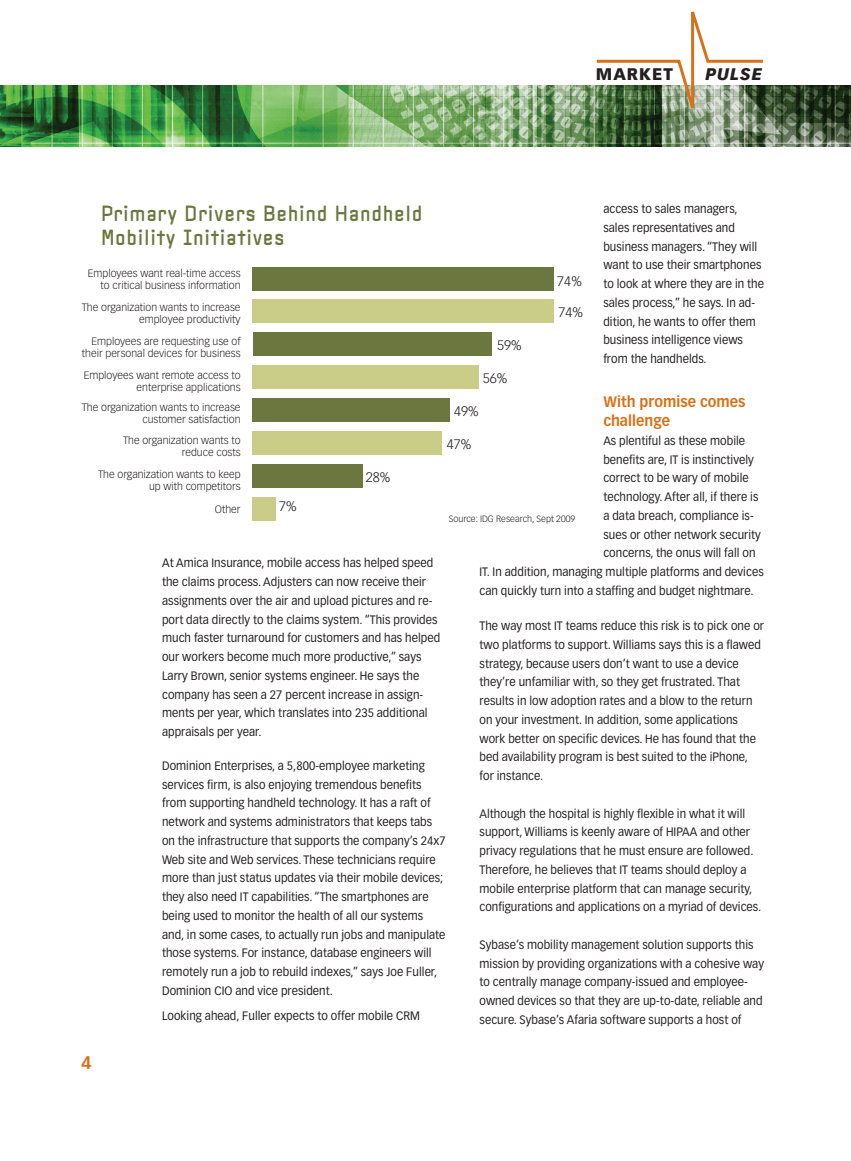
<style>
.page{position:relative;width:851px;height:1161px;background:#fff}
.page>*{position:absolute;margin:0;border:0;box-sizing:border-box;transform-origin:0 0}
.text{font:21px/24px "Clicker";color:#6b773f;scale:.94 1}
.t1{font:700 18px "Vectora LH";color:#d67219}
.t2{font:900 16.5px "Vectora LH";letter-spacing:.06em;color:#231f20}
.t3{font:italic 900 16.5px "Vectora LH";letter-spacing:.06em;color:#231f20}
.text-2{font:700 15px/18.8px "Vectora LH";letter-spacing:.005em;color:#d67219;scale:.94 1}
.t4{font:300 13.5px "Vectora LH";color:#231f20}
.text-3{font:12px/18.8px "Vectora LH";letter-spacing:.005em;color:#231f20;scale:.94 1}
.t5{font:300 10.5px/12px "Vectora LH";color:#231f20;text-align:right}
.t6{font:300 9px "Vectora LH";color:#231f20}
</style>
<div class="page">
<img style="left:0;top:85px;width:850px;height:61px">
<svg style="left:594px;top:11px;width:171px;height:118px"></svg>
<div style="left:252px;top:267px;width:301px;height:23px;background:#6b773f"></div>
<div style="left:252px;top:300px;width:301px;height:23px;background:#c9cd88"></div>
<div style="left:252px;top:332px;width:239px;height:24px;background:#6b773f"></div>
<div style="left:252px;top:365px;width:227px;height:24px;background:#c9cd88"></div>
<div style="left:252px;top:398px;width:198px;height:24px;background:#6b773f"></div>
<div style="left:252px;top:431px;width:189px;height:24px;background:#c9cd88"></div>
<div style="left:252px;top:464px;width:111px;height:24px;background:#6b773f"></div>
<div style="left:252px;top:497px;width:24px;height:23px;background:#c9cd88"></div>
<h3 class="t2" style="left:596px;top:64px;width:79px">MARKET</h3>
<h3 class="t3" style="left:705px;top:64px;width:58px">PULSE</h3>
<p class="text-3" style="left:603px;top:200px;width:172px">access to sales managers, sales representatives and business managers. “They will want to use their smartphones to look at where they are in the sales process,” he says. In ad&shy;dition, he wants to offer them business intelligence views from the handhelds.</p>
<p class="text-2" style="left:603px;top:393px;width:153px">With promise comes challenge</p>
<p class="text-3" style="left:603px;top:431px;width:152px">As plentiful as these mobile</p>
<p class="text-3" style="left:603px;top:450px;width:161px">benefits are, IT is instinctively</p>
<p class="text-3" style="left:603px;top:469px;width:156px">correct to be wary of mobile</p>
<p class="text-3" style="left:603px;top:488px;width:166px">technology. After all, if there is</p>
<p class="text-3" style="left:603px;top:506px;width:161px">a data breach, compliance is-</p>
<p class="text-3" style="left:603px;top:525px;width:169px">sues or other network security</p>
<p class="text-3" style="left:603px;top:544px;width:163px">concerns, the onus will fall on</p>
<p class="text-3" style="left:479px;top:563px;width:304px">IT. In addition, managing multiple platforms and devices</p>
<p class="text-3" style="left:479px;top:581px;width:293px">can quickly turn into a staffing and budget nightmare.</p>
<p class="text-3" style="left:479px;top:616px;width:304px">The way most IT teams reduce this risk is to pick one or two platforms to support. Williams says this is a flawed strategy, because users don’t want to use a device they’re unfamiliar with, so they get frustrated. That results in low adoption rates and a blow to the return on your investment. In addition, some applications work better on specific devices. He has found that the bed availability program is best suited to the iPhone, for instance.</p>
<p class="text-3" style="left:479px;top:804px;width:301px">Although the hospital is highly flexible in what it will support, Williams is keenly aware of HIPAA and other privacy regulations that he must ensure are followed.<br>Therefore, he believes that IT teams should deploy a mobile enterprise platform that can manage security, configurations and applications on a myriad of devices.</p>
<p class="text-3" style="left:479px;top:935px;width:304px">Sybase’s mobility management solution supports this mission by providing organizations with a cohesive way to centrally manage company-issued and employee&shy;owned devices so that they are up-to-date, reliable and secure. Sybase’s Afaria software supports a host of</p>
<p class="text" style="left:101px;top:201px;width:344px">Primary Drivers Behind Handheld<br>Mobility Initiatives</p>
<p class="t5" style="left:88px;top:267px;width:154px">Employees want real-time access to critical business information</p>
<p class="t5" style="left:82px;top:301px;width:160px">The organization wants to increase employee productivity</p>
<p class="t5" style="left:82px;top:336px;width:160px">Employees are requesting use of their personal devices for business</p>
<p class="t5" style="left:84px;top:369px;width:158px">Employees want remote access to enterprise applications</p>
<p class="t5" style="left:82px;top:401px;width:160px">The organization wants to increase customer satisfaction</p>
<p class="t5" style="left:123px;top:435px;width:119px">The organization wants to reduce costs</p>
<p class="t5" style="left:98px;top:469px;width:144px">The organization wants to keep up with competitors</p>
<p class="t5" style="left:215px;top:503px;width:27px">Other</p>
<p class="t4" style="left:557px;top:273px;width:26px">74%</p>
<p class="t4" style="left:558px;top:305px;width:26px">74%</p>
<p class="t4" style="left:497px;top:338px;width:26px">59%</p>
<p class="t4" style="left:483px;top:371px;width:26px">56%</p>
<p class="t4" style="left:454px;top:404px;width:26px">49%</p>
<p class="t4" style="left:447px;top:437px;width:26px">47%</p>
<p class="t4" style="left:366px;top:470px;width:26px">28%</p>
<p class="t4" style="left:279px;top:498px;width:19px">7%</p>
<p class="t6" style="left:448px;top:514px;width:128px">Source: IDG Research, Sept 2009</p>
<p class="text-3" style="left:162px;top:554px;width:297px">At Amica Insurance, mobile access has helped speed the claims process. Adjusters can now receive their assignments over the air and upload pictures and re&shy;port data directly to the claims system. “This provides much faster turnaround for customers and has helped our workers become much more productive,” says Larry Brown, senior systems engineer. He says the company has seen a 27 percent increase in assign&shy;ments per year, which translates into 235 additional appraisals per year.</p>
<p class="text-3" style="left:162px;top:756px;width:303px">Dominion Enterprises, a 5,800-employee marketing services firm, is also enjoying tremendous benefits from supporting handheld technology. It has a raft of network and systems administrators that keeps tabs on the infrastructure that supports the company’s 24x7<br>Web site and Web services. These technicians require more than just status updates via their mobile devices; they also need IT capabilities. “The smartphones are being used to monitor the health of all our systems and, in some cases, to actually run jobs and manipulate those systems. For instance, database engineers will remotely run a job to rebuild indexes,” says Joe Fuller, Dominion CIO and vice president.</p>
<p class="text-3" style="left:162px;top:1007px;width:276px">Looking ahead, Fuller expects to offer mobile CRM</p>
<h2 class="t1" style="left:81px;top:1052px;width:12px">4</h2>
</div>
